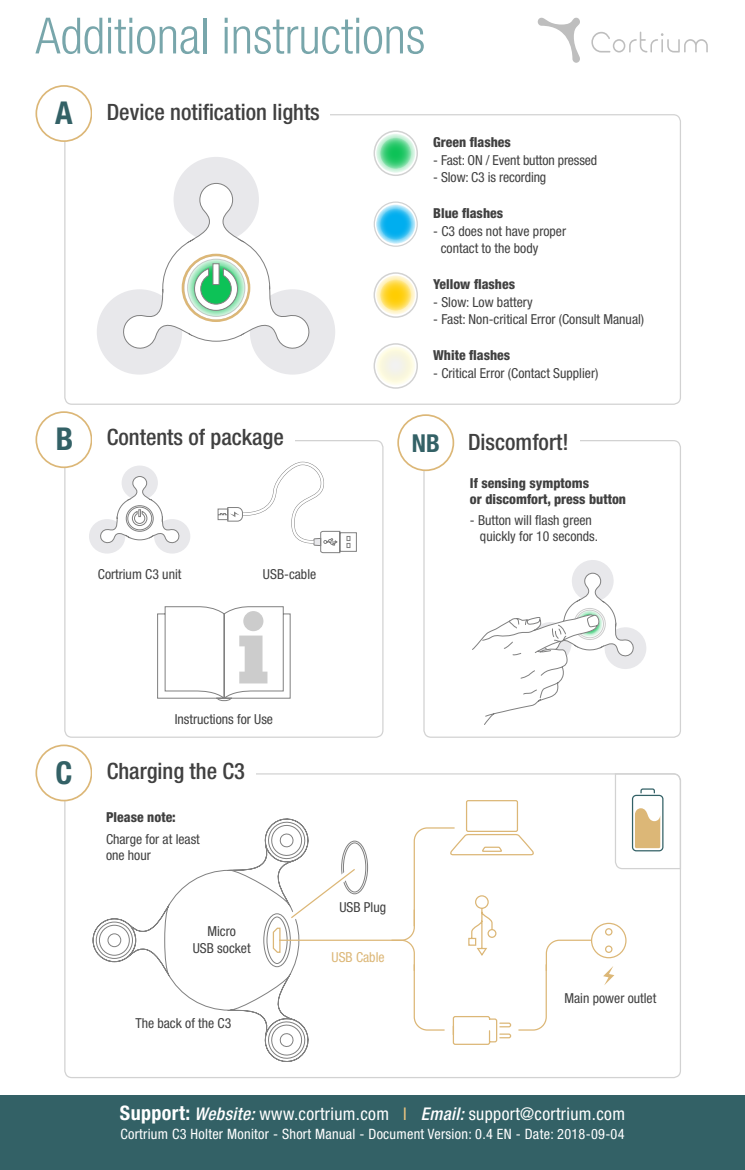
<style>
.page{position:relative;width:745px;height:1170px;background:#fff}
.page>*{position:absolute;margin:0;border:0;box-sizing:border-box;transform-origin:0 0}
.t1{font:300 condensed 50px "Helvetica Neue LT Std";color:#78a6ab}
.t2{font:700 condensed 31.5px "Helvetica Neue LT Std";color:#336166}
.t3{font:700 condensed 24.75px "Helvetica Neue LT Std";color:#336166}
.t4{font:500 condensed 22.5px "Helvetica Neue LT Std";color:#404040}
.t5{font:condensed 17.5px "Helvetica Neue LT Std";letter-spacing:.02em;color:#fff}
.t6{font:condensed 14.25px "Helvetica Neue LT Std";letter-spacing:.02em;color:#fff}
.t7{font:condensed 13.75px/16.2px "Helvetica Neue LT Std";color:#404040}
.t8{font:800 condensed 13.75px/16.2px "Helvetica Neue LT Std";color:#404040}
.t9{font:condensed 13.75px "Helvetica Neue LT Std";color:#dcb777}
.s1{font-weight:700;font-size:31.5px;color:#336166}
.s2{font-weight:700;font-size:20px}
.s3{font-weight:500;font-style:italic}
.s4{color:#e8c280}
</style>
<div class="page">
<div style="left:173px;top:157px;width:86px;height:85px;background:#e8e8eb;border-radius:50%"></div>
<div style="left:250px;top:289px;width:85px;height:85px;background:#e8e8eb;border-radius:50%"></div>
<div style="left:97px;top:289px;width:85px;height:85px;background:#e8e8eb;border-radius:50%"></div>
<svg style="left:374px;top:131px;width:43px;height:44px"></svg>
<div style="left:373px;top:130px;width:44px;height:46px;border:2px solid #d2d2d2;border-radius:50%"></div>
<svg style="left:376px;top:134px;width:39px;height:39px"></svg>
<svg style="left:380px;top:138px;width:31px;height:31px"></svg>
<svg style="left:374px;top:344px;width:43px;height:44px"></svg>
<div style="left:373px;top:343px;width:44px;height:46px;border:2px solid #d2d2d2;border-radius:50%"></div>
<svg style="left:376px;top:346px;width:39px;height:39px"></svg>
<svg style="left:380px;top:350px;width:31px;height:31px"></svg>
<svg style="left:374px;top:273px;width:43px;height:44px"></svg>
<div style="left:373px;top:272px;width:44px;height:46px;border:2px solid #d2d2d2;border-radius:50%"></div>
<svg style="left:376px;top:275px;width:39px;height:39px"></svg>
<svg style="left:380px;top:279px;width:31px;height:31px"></svg>
<svg style="left:374px;top:202px;width:43px;height:44px"></svg>
<div style="left:373px;top:201px;width:44px;height:46px;border:1px solid #d2d2d2;border-radius:50%"></div>
<svg style="left:376px;top:204px;width:39px;height:40px"></svg>
<svg style="left:380px;top:209px;width:31px;height:31px"></svg>
<div style="left:64px;top:440px;width:319px;height:297px;border:1px solid #d2d2d2;border-radius:7px"></div>
<div style="left:121px;top:465px;width:37px;height:35px;background:#e8e8eb;border-radius:50%"></div>
<div style="left:154px;top:519px;width:36px;height:34px;background:#e8e8eb;border-radius:50%"></div>
<div style="left:89px;top:519px;width:36px;height:34px;background:#e8e8eb;border-radius:50%"></div>
<svg style="left:217px;top:461px;width:140px;height:92px"></svg>
<svg style="left:157px;top:606px;width:134px;height:95px"></svg>
<div style="left:243px;top:611px;width:20px;height:20px;background:#ccc;border-radius:50%"></div>
<div style="left:423px;top:440px;width:257px;height:297px;border:1px solid #d2d2d2;border-radius:7px"></div>
<svg style="left:472px;top:560px;width:174px;height:165px"></svg>
<svg style="left:92px;top:825px;width:216px;height:237px"></svg>
<svg style="left:603px;top:966px;width:11px;height:19px"></svg>
<div style="left:590px;top:922px;width:36px;height:36px;border:1px solid #dcb777;border-radius:50%"></div>
<div style="left:604px;top:928px;width:8px;height:7px;border:1px solid #dcb777;border-radius:50%"></div>
<div style="left:604px;top:945px;width:8px;height:7px;border:1px solid #dcb777;border-radius:50%"></div>
<svg style="left:123px;top:183px;width:189px;height:166px"></svg>
<div style="left:212px;top:263px;width:7px;height:22px;background:#fff;border:1px solid #808080"></div>
<svg style="left:100px;top:476px;width:80px;height:68px"></svg>
<svg style="left:591px;top:32px;width:116px;height:20px"></svg>
<svg style="left:537px;top:18px;width:42px;height:45px"></svg>
<div style="left:35px;top:85px;width:57px;height:57px;border:2px solid #dcb777;border-radius:50%"></div>
<div style="left:36px;top:412px;width:55px;height:55px;background:#fff;border-radius:50%"></div>
<div style="left:35px;top:411px;width:57px;height:57px;border:2px solid #dcb777;border-radius:50%"></div>
<div style="left:453px;top:424px;width:126px;height:32px;background:#fff"></div>
<div style="left:92px;top:421px;width:202px;height:31px;background:#fff"></div>
<div style="left:398px;top:415px;width:55px;height:55px;background:#fff;border-radius:50%"></div>
<div style="left:397px;top:414px;width:57px;height:57px;border:2px solid #dcb777;border-radius:50%"></div>
<div style="left:35px;top:744px;width:57px;height:57px;border:2px solid #dcb777;border-radius:50%"></div>
<svg style="left:613px;top:773px;width:68px;height:96px"></svg>
<svg style="left:271px;top:800px;width:321px;height:245px"></svg>
<div style="left:0;top:1095px;width:744px;height:74px;background:#336166"></div>
<h1 class="t1" style="left:35px;top:7px;width:391px">Additional instructions</h1>
<h2 class="t2" style="left:55px;top:94px;width:19px">A</h2>
<h3 class="t4" style="left:107px;top:99px;width:214px">Device notification lights</h3>
<p class="t8" style="left:433px;top:134px;width:79px">Green flashes</p>
<p class="t7" style="left:433px;top:152px;width:165px">- Fast: ON / Event button pressed</p>
<p class="t7" style="left:433px;top:169px;width:114px">- Slow: C3 is recording</p>
<p class="t8" style="left:433px;top:205px;width:71px">Blue flashes</p>
<p class="t7" style="left:440px;top:222px;width:127px;line-height:17.5px;text-indent:-7px">- C3 does not have proper contact to the body</p>
<p class="t8" style="left:433px;top:276px;width:83px">Yellow flashes</p>
<p class="t7" style="left:433px;top:293px;width:101px">- Slow: Low battery</p>
<p class="t7" style="left:433px;top:311px;width:212px">- Fast: Non-critical Error (Consult Manual)</p>
<p class="t8" style="left:433px;top:347px;width:78px">White flashes</p>
<p class="t7" style="left:433px;top:364px;width:166px">- Critical Error (Contact Supplier)</p>
<h2 class="t2" style="left:56px;top:420px;width:19px">B</h2>
<h3 class="t3" style="left:411px;top:427px;width:29px">NB</h3>
<h3 class="t4" style="left:107px;top:424px;width:178px">Contents of package</h3>
<h3 class="t4" style="left:468px;top:428px;width:102px">Discomfort!</h3>
<p class="t7" style="left:98px;top:566px;width:85px">Cortrium C3 unit</p>
<p class="t7" style="left:263px;top:565px;width:55px">USB-cable</p>
<p class="t7" style="left:174px;top:710px;width:100px">Instructions for Use</p>
<h3 class="t4" style="left:55px;top:757px;width:191px"><span class="s1">C</span> Charging the C3</h3>
<p class="t8" style="left:106px;top:809px;width:71px">Please note:</p>
<p class="t7" style="left:106px;top:830px;width:95px">Charge for at least one hour</p>
<p class="t7" style="left:193px;top:922px;width:59px;line-height:17.5px;text-align:center">Micro<br>USB socket</p>
<p class="t7" style="left:135px;top:1014px;width:97px">The back of the C3</p>
<p class="t7" style="left:339px;top:898px;width:48px">USB Plug</p>
<p class="t9" style="left:331px;top:949px;width:54px">USB Cable</p>
<p class="t8" style="left:469px;top:474px;width:157px">If sensing symptoms<br>or discomfort, press button</p>
<p class="t7" style="left:479px;top:512px;width:120px;text-indent:-10px">- Button will flash green quickly for 10 seconds.</p>
<p class="t7" style="left:564px;top:989px;width:93px">Main power outlet</p>
<p class="t5" style="left:120px;top:1103px;width:506px"><span class="s2">Support:</span> <span class="s3">Website:</span> www.cortrium.com <span class="s4">I</span> <span class="s3">Email:</span> support@cortrium.com</p>
<p class="t6" style="left:120px;top:1125px;width:505px">Cortrium C3 Holter Monitor - Short Manual - Document Version: 0.4 EN - Date: 2018-09-04</p>
</div>
